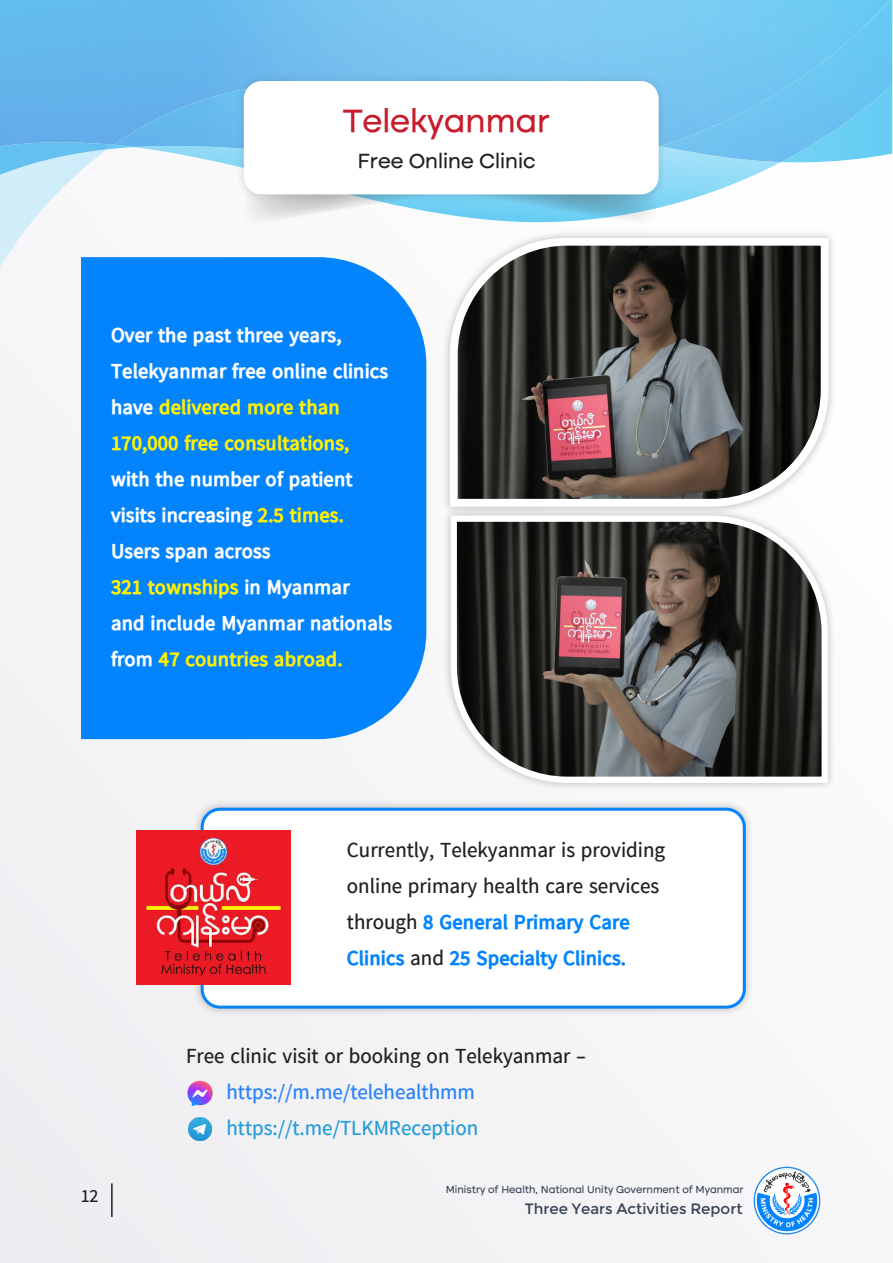
<style>
.page{position:relative;width:893px;height:1263px;background:#f4f3f6}
.page>*{position:absolute;margin:0;border:0;box-sizing:border-box;transform-origin:0 0}
.Body{font:700 33px "Z06 Walone";color:#c71c2c}
.Body-2{font:700 21px/36px "Pyidaungsu";color:#fff}
.Body-3{font:21px/36px "Pyidaungsu";color:#231f20}
.Body-4{font:21px/36px "Pyidaungsu";color:#269cd8}
.Body-5{font:700 21px "Pyidaungsu";color:#fff101}
.Body-6{font:700 21px "Z06 Walone";color:#231f20}
.t1{font:18px "Pyidaungsu";color:#231f20}
.Body-7{font:15px "Myanmar Angoun";color:#374354}
.Body-8{font:700 10.5px "Z06 Walone";color:#374354}
.s1{color:#fff101}
.s2{color:#fff}
.s3{font-weight:700;color:#0384fc}
.s4{color:#2581ff}
</style>
<div class="page">
<img style="left:0;top:175px;width:26px;height:91px">
<img style="left:26px;top:175px;width:50px;height:15px">
<img style="left:26px;top:190px;width:34px;height:25px">
<img style="left:26px;top:215px;width:11px;height:14px">
<img style="left:657px;top:162px;width:124px;height:60px">
<img style="left:667px;top:39px;width:225px;height:123px">
<img style="left:0;top:146px;width:114px;height:29px">
<img style="left:114px;top:93px;width:122px;height:73px">
<img style="left:0;top:0;width:163px;height:146px">
<img style="left:162px;top:0;width:677px;height:93px">
<div style="left:838px;top:0;width:54px;height:39px;background:#67c9f3"></div>
<svg style="left:838px;top:38px;width:13px;height:11px"></svg>
<img style="left:162px;top:92px;width:69px;height:24px">
<div style="left:667px;top:92px;width:112px;height:28px;background:#72c3f0"></div>
<div style="left:667px;top:119px;width:62px;height:27px;background:#72c2f0"></div>
<div style="left:81px;top:257px;width:345px;height:482px;background:#0384fc"></div>
<div style="left:192px;top:799px;width:562px;height:217px;background:#231f20;opacity:.3"></div>
<div style="left:202px;top:809px;width:542px;height:198px;background:#fff;border-radius:18px"></div>
<div style="left:201px;top:808px;width:545px;height:200px;border:3px solid #0384fc;border-radius:18px"></div>
<div style="left:441px;top:229px;width:396px;height:286px;background:#fafafa"></div>
<svg style="left:446px;top:234px;width:386px;height:273px"></svg>
<div style="left:442px;top:507px;width:395px;height:284px;background:#231f20;opacity:.3"></div>
<svg style="left:447px;top:512px;width:384px;height:274px;background:#5f5a58"></svg>
<svg style="left:254px;top:203px;width:403px;height:23px"></svg>
<div style="left:236px;top:73px;width:431px;height:130px;background:#231f20;opacity:.15"></div>
<div style="left:244px;top:81px;width:415px;height:113px;background:#fff;border-radius:18px"></div>
<img style="left:136px;top:830px;width:154px;height:154px">
<img style="left:189px;top:1117px;width:23px;height:23px">
<img style="left:187px;top:1080px;width:26px;height:27px">
<img style="left:754px;top:1167px;width:67px;height:67px">
<hr style="left:111px;top:1183px;width:2px;height:34px;background:#231f20">
<p class="Body" style="left:343px;top:101px;width:208px">Telekyanmar</p>
<p class="Body-6" style="left:357px;top:149px;width:180px">Free Online Clinic</p>
<p class="Body-2" style="left:111px;top:317px;width:279px">Over the past three years,<br>Telekyanmar free online clinics have <span class="s1">delivered more than<br>170,000 free consultations,</span></p>
<p class="Body-2" style="left:111px;top:461px;width:243px">with the number of patient visits increasing <span class="s1">2.5 times.<br></span>Users span across</p>
<p class="Body-5" style="left:111px;top:575px;width:240px">321 townships <span class="s2">in Myanmar</span></p>
<p class="Body-2" style="left:111px;top:605px;width:283px">and include Myanmar nationals from <span class="s1">47 countries abroad.</span></p>
<p class="t1" style="left:81px;top:1185px;width:19px">12</p>
<p class="Body-3" style="left:347px;top:832px;width:320px">Currently, Telekyanmar is providing online primary health care services through <span class="s3">8 General Primary Care Clinics</span> and <span class="s3">25 Specialty Clinics.</span></p>
<p class="Body-3" style="left:186px;top:1038px;width:401px">Free clinic visit or booking on Telekyanmar -</p>
<p class="Body-4" style="left:227px;top:1074px;width:253px"><span class="s4">https://m.me/telehealthmm </span>https://t.me/TLKMReception</p>
<p class="Body-8" style="left:446px;top:1183px;width:299px">Ministry of Health, National Unity Government of Myanmar</p>
<p class="Body-7" style="left:525px;top:1200px;width:219px">Three Years Activities Report</p>
</div>
